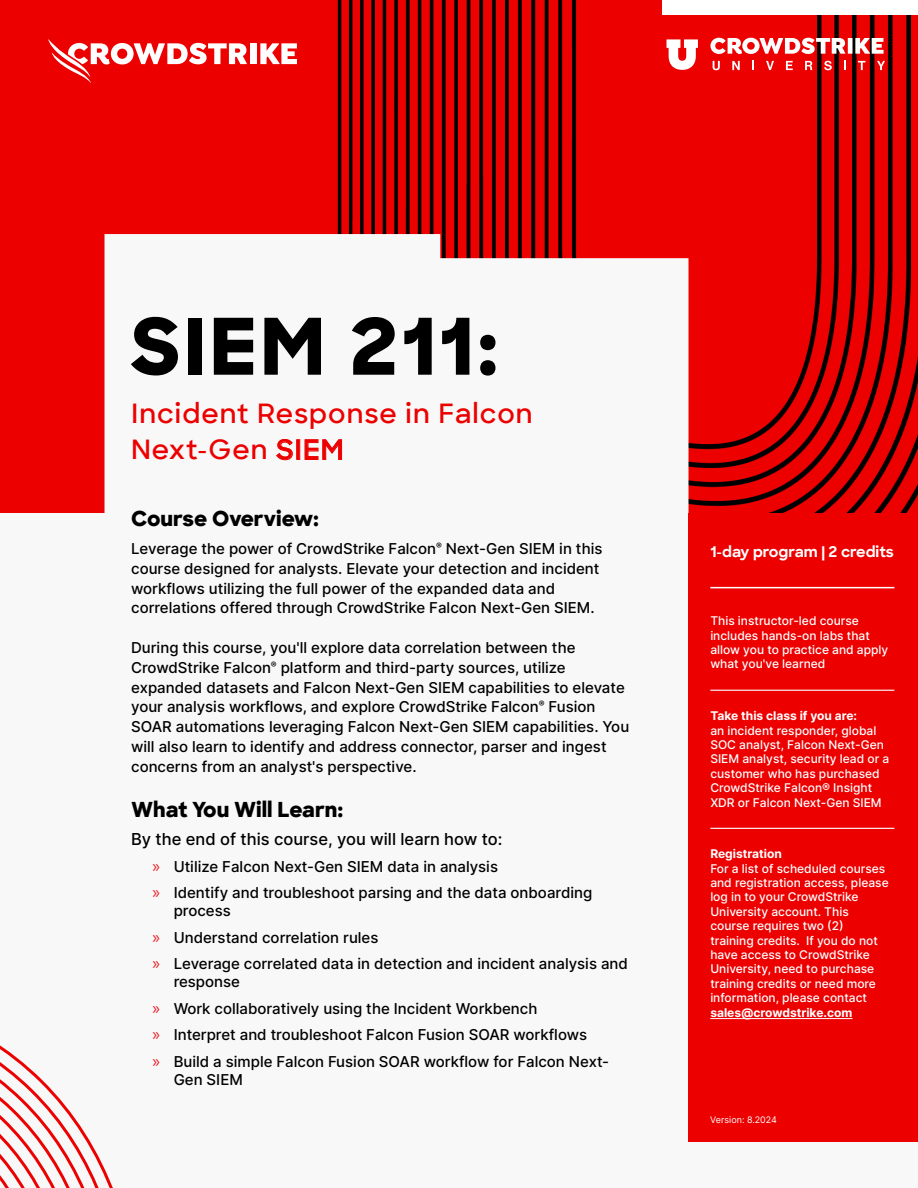
<style>
.page{position:relative;width:918px;height:1188px;background:#f8f8f8}
.page>*{position:absolute;margin:0;border:0;box-sizing:border-box;transform-origin:0 0}
.t1{font:700 expanded 78px "Crowdstrike Sharp Sans";letter-spacing:.04em;color:#000}
.t2{font:600 27px/36px "Crowdstrike Sharp Sans";letter-spacing:.04em;color:#ec0000}
.t3{font:700 expanded 21px "Crowdstrike Sharp Sans";color:#000}
.t4{font:500 16.5px "Inter";color:#000}
.t5{font:500 15px/19.8px "Inter";color:#000}
.t6{font:700 15px "Crowdstrike Sharp Sans";color:#fff}
.t7{font:500 12px/14.4px "Inter";color:#fff}
.t8{font:700 12px "Inter";color:#fff}
.t9{font:9px "Inter";color:#fff}
.s1{font-family:"Myriad Pro";font-weight:400;font-size:18px;color:#ea1d25}
</style>
<div class="page">
<img style="left:0;top:0;width:918px;height:513px">
<svg style="left:105px;top:234px;width:584px;height:279px"></svg>
<div style="left:663px;top:0;width:255px;height:15px;background:#fff"></div>
<div style="left:250px;top:43px;width:6px;height:21px;background:#fff"></div>
<svg style="left:260px;top:43px;width:37px;height:21px"></svg>
<svg style="left:48px;top:39px;width:199px;height:44px"></svg>
<div style="left:688px;top:513px;width:230px;height:628px;background:#ec0000"></div>
<hr style="left:710px;top:587px;width:184px;height:1px;background:#fff">
<hr style="left:710px;top:690px;width:184px;height:1px;background:#fff">
<hr style="left:710px;top:828px;width:184px;height:1px;background:#fff">
<hr style="left:710px;top:1018px;width:142px;height:1px;background:#fff">
<svg style="left:666px;top:39px;width:32px;height:31px"></svg>
<svg style="left:713px;top:61px;width:7px;height:9px"></svg>
<svg style="left:732px;top:61px;width:8px;height:9px"></svg>
<svg style="left:752px;top:61px;width:2px;height:9px"></svg>
<svg style="left:766px;top:61px;width:8px;height:9px"></svg>
<svg style="left:786px;top:61px;width:7px;height:9px"></svg>
<svg style="left:805px;top:61px;width:7px;height:9px"></svg>
<svg style="left:824px;top:61px;width:8px;height:9px"></svg>
<svg style="left:844px;top:61px;width:2px;height:9px"></svg>
<svg style="left:858px;top:61px;width:7px;height:9px"></svg>
<svg style="left:877px;top:61px;width:8px;height:9px"></svg>
<svg style="left:710px;top:38px;width:174px;height:16px"></svg>
<svg style="left:0;top:1045px;width:113px;height:143px"></svg>
<h1 class="t1" style="left:131px;top:288px;width:369px">SIEM 211:</h1>
<h2 class="t2" style="left:131px;top:395px;width:403px">Incident Response in Falcon<br>Next-Gen SIEM</h2>
<h3 class="t3" style="left:131px;top:502px;width:189px">Course Overview:</h3>
<p class="t5" style="left:131px;top:538px;width:473px">Leverage the power of CrowdStrike Falcon<sup>®</sup> Next-Gen SIEM in this course designed for analysts. Elevate your detection and incident workflows utilizing the full power of the expanded data and correlations offered through CrowdStrike Falcon Next-Gen SIEM.</p>
<p class="t5" style="left:131px;top:637px;width:500px">During this course, you'll explore data correlation between the CrowdStrike Falcon<sup>®</sup> platform and third-party sources, utilize expanded datasets and Falcon Next-Gen SIEM capabilities to elevate your analysis workflows, and explore CrowdStrike Falcon<sup>®</sup> Fusion SOAR automations leveraging Falcon Next-Gen SIEM capabilities. You will also learn to identify and address connector, parser and ingest concerns from an analyst's perspective.</p>
<h3 class="t3" style="left:131px;top:794px;width:214px">What You Will Learn:</h3>
<p class="t4" style="left:131px;top:827px;width:373px">By the end of this course, you will learn how to:</p>
<p class="t5" style="left:152px;top:853px;width:441px;line-height:26.5px"><span class="s1">»</span> Utilize Falcon Next-Gen SIEM data in analysis<br><span class="s1">»</span> Identify and troubleshoot parsing and the data onboarding</p>
<p class="t5" style="left:152px;top:897px;width:477px;line-height:26.5px;text-indent:21px">process<br><span class="s1">»</span> Understand correlation rules<br><span class="s1">»</span> Leverage correlated data in detection and incident analysis and</p>
<p class="t5" style="left:152px;top:968px;width:458px;line-height:26.5px;text-indent:21px">response<br><span class="s1">»</span> Work collaboratively using the Incident Workbench<br><span class="s1">»</span> Interpret and troubleshoot Falcon Fusion SOAR workflows<br><span class="s1">»</span> Build a simple Falcon Fusion SOAR workflow for Falcon Next-</p>
<p class="t5" style="left:174px;top:1069px;width:71px">Gen SIEM</p>
<p class="t6" style="left:710px;top:541px;width:185px">1-day program | 2 credits</p>
<p class="t7" style="left:710px;top:613px;width:180px">This instructor-led course includes hands-on labs that allow you to practice and apply what you've learned</p>
<p class="t8" style="left:710px;top:707px;width:148px">Take this class if you are:</p>
<p class="t7" style="left:710px;top:723px;width:180px">an incident responder, global<br>SOC analyst, Falcon Next-Gen<br>SIEM analyst, security lead or a customer who has purchased<br>CrowdStrike Falcon® Insight<br>XDR or Falcon Next-Gen SIEM</p>
<p class="t8" style="left:710px;top:845px;width:73px">Registration</p>
<p class="t7" style="left:710px;top:861px;width:180px">For a list of scheduled courses and registration access, please log in to your CrowdStrike<br>University account. This course requires two (2) training credits. If you do not have access to CrowdStrike<br>University, need to purchase training credits or need more information, please contact</p>
<p class="t8" style="left:710px;top:1003px;width:144px">sales@crowdstrike.com</p>
<p class="t9" style="left:710px;top:1113px;width:68px">Version: 8.2024</p>
</div>
